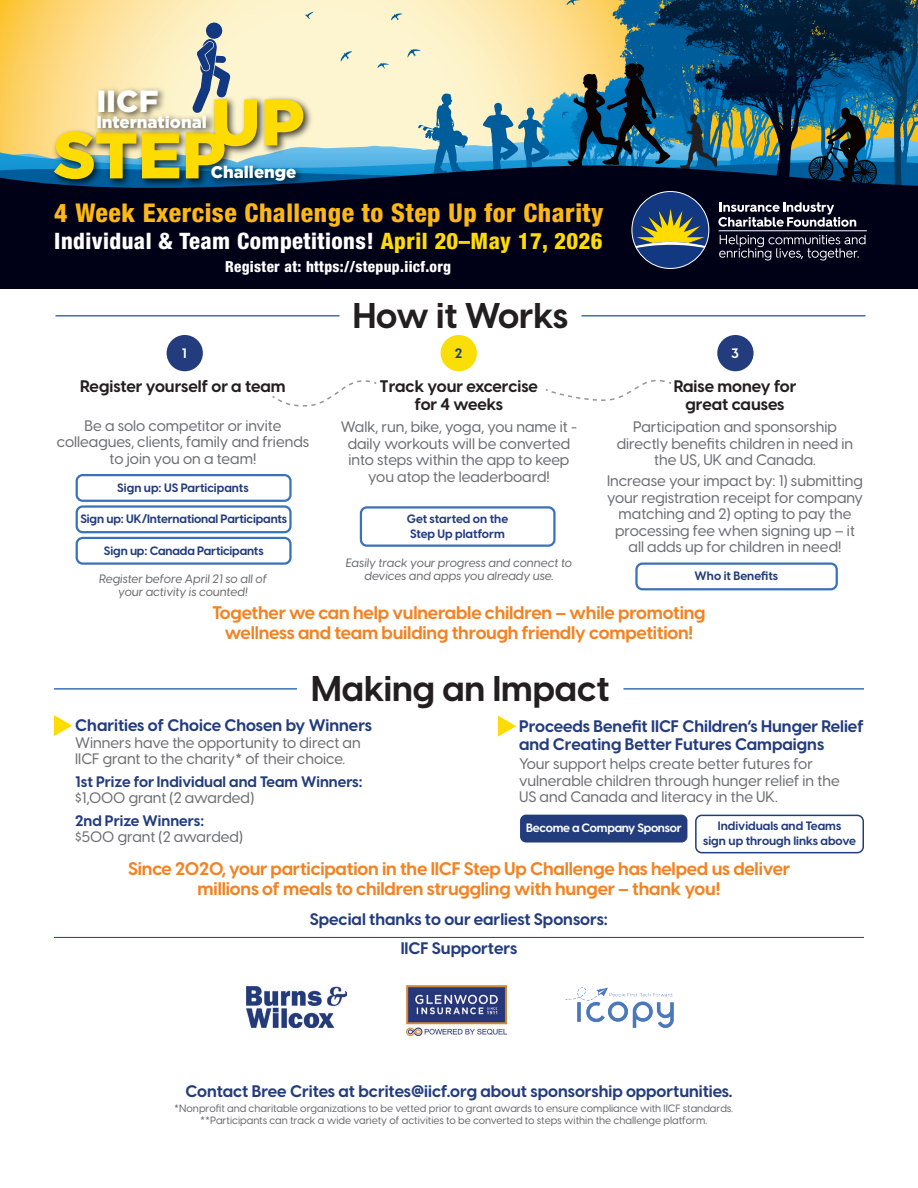
<style>
.page{position:relative;width:918px;height:1188px;background:#fff}
.page>*{position:absolute;margin:0;border:0;box-sizing:border-box;transform-origin:0 0}
.t1{font:700 35.25px "Visby CF";color:#231f20}
.t2{font:900 30.6px "Gotham";color:#fff}
.t3{font:800 condensed 25.8px "Helvetica Neue LT Pro";letter-spacing:.02em;color:#fcb814}
.t4{font:800 condensed 22.65px "Helvetica Neue LT Pro";letter-spacing:.02em;color:#fff}
.t5{font:700 18px/19.5px "Visby CF";letter-spacing:-.01em;color:#f58220;text-align:center}
.t6{font:900 16.8px "Gotham";color:#fff}
.t7{font:700 16.5px/18px "Visby CF";color:#233c7d}
.t8{font:700 16.5px/18px "Visby CF";color:#231f20;text-align:center}
.t9{font:800 condensed 15.15px "Helvetica Neue LT Pro";letter-spacing:.02em;color:#fff}
.t10{font:500 15px/16.5px "Visby CF";color:#6c6d70;text-align:center}
.t11{font:700 15px "Visby CF";color:#233c7d}
.t12{font:700 13.5px "Visby CF";color:#fff}
.t13{font:700 13.5px "Visby CF";color:#233c7d}
.t14{font:700 12px/15px "Visby CF";color:#233c7d}
.t15{font:italic 500 12px/13.5px "Visby CF";color:#6c6d70;text-align:center}
.t16{font:700 12px "Visby CF";letter-spacing:-.02em;color:#fff}
.t17{font:500 10.5px/12px "Visby CF";color:#6c6d70;text-align:center}
.s1{color:#ffdc01}
</style>
<div class="page">
<div style="left:0;top:269px;width:918px;height:20px;background:#000117"></div>
<svg style="left:0;top:0;width:918px;height:269px;background:#637069"></svg>
<div style="left:632px;top:191px;width:77px;height:78px;border:1px solid #fff;border-radius:50%"></div>
<div style="left:167px;top:335px;width:36px;height:36px;background:#233c7d;border-radius:50%"></div>
<div style="left:441px;top:335px;width:36px;height:36px;background:#fade07;border-radius:50%"></div>
<div style="left:717px;top:335px;width:37px;height:36px;background:#233c7d;border-radius:50%"></div>
<svg style="left:272px;top:380px;width:105px;height:27px"></svg>
<svg style="left:545px;top:380px;width:127px;height:21px"></svg>
<svg style="left:54px;top:715px;width:18px;height:21px"></svg>
<hr style="left:56px;top:315px;width:284px;height:2px;background:#3a72b9">
<hr style="left:54px;top:688px;width:243px;height:2px;background:#3a72b9">
<hr style="left:581px;top:315px;width:285px;height:2px;background:#3a72b9">
<hr style="left:623px;top:688px;width:241px;height:2px;background:#3a72b9">
<div style="left:76px;top:474px;width:216px;height:28px;border:2px solid #3a72b9;border-radius:6px"></div>
<div style="left:76px;top:505px;width:216px;height:28px;border:2px solid #3a72b9;border-radius:6px"></div>
<div style="left:76px;top:537px;width:216px;height:28px;border:2px solid #3a72b9;border-radius:6px"></div>
<div style="left:360px;top:506px;width:196px;height:41px;border:2px solid #3a72b9;border-radius:6px"></div>
<div style="left:635px;top:562px;width:203px;height:28px;border:2px solid #3a72b9;border-radius:6px"></div>
<hr style="left:54px;top:937px;width:810px;height:1px;background:#233c7d">
<img style="left:247px;top:987px;width:100px;height:40px">
<img style="left:407px;top:986px;width:99px;height:49px">
<img style="left:565px;top:987px;width:109px;height:41px">
<svg style="left:498px;top:716px;width:18px;height:21px"></svg>
<div style="left:520px;top:815px;width:167px;height:28px;background:#233c7d;border-radius:6px"></div>
<div style="left:695px;top:815px;width:169px;height:38px;border:2px solid #233c7d;border-radius:6px"></div>
<h2 class="t2" style="left:96px;top:80px;width:64px">IICF</h2>
<p class="t6" style="left:96px;top:110px;width:112px">International</p>
<p class="t6" style="left:211px;top:161px;width:87px">Challenge</p>
<h3 class="t3" style="left:54px;top:198px;width:551px">4 Week Exercise Challenge to Step Up for Charity</h3>
<h3 class="t4" style="left:54px;top:227px;width:550px">Individual &amp; Team Competitions! <span class="s1">April 20–May 17, 2026</span></h3>
<p class="t9" style="left:225px;top:257px;width:228px">Register at: https://stepup.iicf.org</p>
<h1 class="t1" style="left:353px;top:288px;width:217px">How it Works</h1>
<p class="t12" style="left:182px;top:342px;width:7px">1</p>
<p class="t13" style="left:455px;top:342px;width:9px">2</p>
<p class="t12" style="left:731px;top:342px;width:9px">3</p>
<p class="t8" style="left:80px;top:376px;width:207px">Register yourself or a team</p>
<p class="t10" style="left:57px;top:416px;width:254px">Be a solo competitor or invite colleagues, clients, family and friends to join you on a team!</p>
<p class="t8" style="left:674px;top:376px;width:124px">Raise money for great causes</p>
<p class="t10" style="left:617px;top:418px;width:238px">Participation and sponsorship directly benefits children in need in the US, UK and Canada.</p>
<p class="t10" style="left:607px;top:472px;width:257px">Increase your impact by: 1) submitting your registration receipt for company matching and 2) opting to pay the processing fee when signing up – it all adds up for children in need!</p>
<p class="t8" style="left:380px;top:376px;width:160px">Track your excercise for 4 weeks</p>
<p class="t10" style="left:341px;top:418px;width:238px">Walk, run, bike, yoga, you name it - daily workouts will be converted into steps within the app to keep you atop the leaderboard!</p>
<p class="t14" style="left:117px;top:480px;width:133px">Sign up: US Participants</p>
<p class="t14" style="left:80px;top:511px;width:208px">Sign up: UK/International Participants</p>
<p class="t14" style="left:104px;top:542px;width:161px">Sign up: Canada Participants</p>
<p class="t14" style="left:407px;top:511px;width:103px">Get started on the<br>Step Up platform</p>
<p class="t15" style="left:346px;top:555px;width:228px">Easily track your progress and connect to devices and apps you already use.</p>
<p class="t15" style="left:99px;top:571px;width:169px">Register before April 21 so all of</p>
<p class="t14" style="left:695px;top:568px;width:85px">Who it Benefits</p>
<p class="t15" style="left:118px;top:584px;width:131px">your activity is counted!</p>
<p class="t5" style="left:212px;top:602px;width:495px">Together we can help vulnerable children – while promoting wellness and team building through friendly competition!</p>
<h1 class="t1" style="left:311px;top:661px;width:300px">Making an Impact</h1>
<p class="t7" style="left:75px;top:716px;width:298px">Charities of Choice Chosen by Winners</p>
<p class="t10" style="left:75px;top:733px;width:287px;text-align:left">Winners have the opportunity to direct an<br>IICF grant to the charity* of their choice.</p>
<p class="t11" style="left:75px;top:770px;width:289px">1st Prize for Individual and Team Winners:</p>
<p class="t10" style="left:75px;top:789px;width:180px">$1,000 grant (2 awarded)</p>
<p class="t11" style="left:75px;top:809px;width:130px">2nd Prize Winners:</p>
<p class="t10" style="left:75px;top:828px;width:169px">$500 grant (2 awarded)</p>
<p class="t7" style="left:519px;top:716px;width:346px">Proceeds Benefit IICF Children’s Hunger Relief and Creating Better Futures Campaigns</p>
<p class="t10" style="left:519px;top:755px;width:322px;text-align:left">Your support helps create better futures for vulnerable children through hunger relief in the<br>US and Canada and literacy in the UK.</p>
<p class="t16" style="left:526px;top:819px;width:157px">Become a Company Sponsor</p>
<p class="t14" style="left:703px;top:818px;width:154px;text-align:center">Individuals and Teams<br>sign up through links above</p>
<p class="t5" style="left:128px;top:858px;width:664px">Since 2020, your participation in the IICF Step Up Challenge has helped us deliver millions of meals to children struggling with hunger – thank you!</p>
<p class="t7" style="left:310px;top:909px;width:300px">Special thanks to our earliest Sponsors:</p>
<p class="t7" style="left:401px;top:939px;width:118px">IICF Supporters</p>
<p class="t7" style="left:186px;top:1081px;width:548px">Contact Bree Crites at bcrites@iicf.org about sponsorship opportunities.</p>
<p class="t17" style="left:174px;top:1102px;width:560px">*Nonprofit and charitable organizations to be vetted prior to grant awards to ensure compliance with IICF standards. **Participants can track a wide variety of activities to be converted to steps within the challenge platform.</p>
</div>
